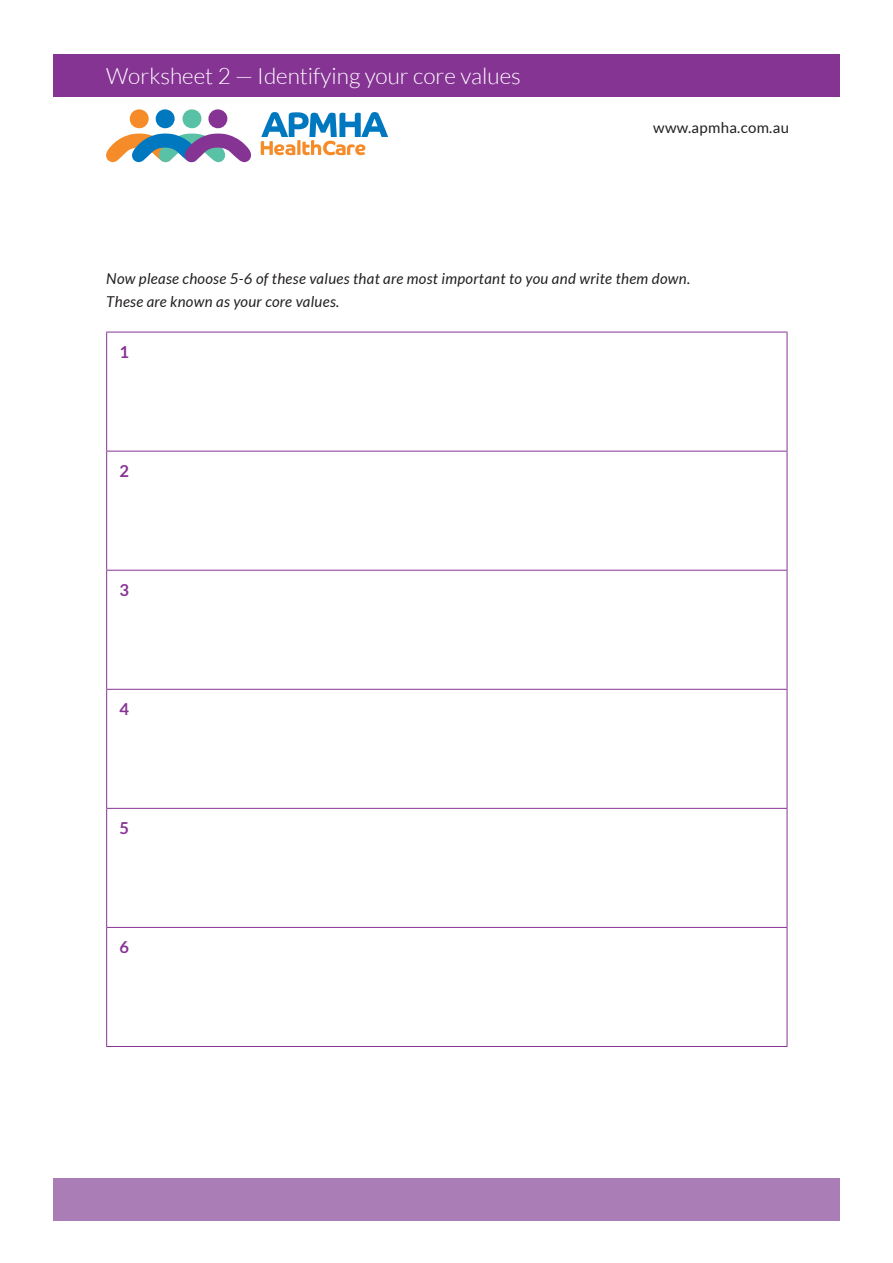
<style>
.page{position:relative;width:893px;height:1263px;background:#fff}
.page>*{position:absolute;margin:0;border:0;box-sizing:border-box;transform-origin:0 0}
.t1{font:300 22.5px "Lato";color:#fff}
.t2{font:700 16.5px "Lato";color:#863494}
.t3{font:italic 15px/22.5px "Lato";letter-spacing:.02em;color:#231f20}
.t4{font:15px "Lato";letter-spacing:.02em;color:#231f20}
</style>
<div class="page">
<div style="left:53px;top:54px;width:787px;height:43px;background:#863494"></div>
<div style="left:53px;top:1178px;width:787px;height:42px;background:#aa7db7"></div>
<div style="left:130px;top:109px;width:19px;height:19px;background:#f68c29;border-radius:50%"></div>
<div style="left:182px;top:109px;width:19px;height:19px;background:#59c1a5;border-radius:50%"></div>
<div style="left:156px;top:109px;width:19px;height:19px;background:#0078c0;border-radius:50%"></div>
<div style="left:208px;top:109px;width:19px;height:19px;background:#863494;border-radius:50%"></div>
<svg style="left:106px;top:133px;width:145px;height:29px"></svg>
<svg style="left:261px;top:112px;width:127px;height:43px"></svg>
<hr style="left:106px;top:332px;width:681px;height:1px;background:#863494">
<hr style="left:106px;top:332px;width:1px;height:119px;background:#863494">
<hr style="left:787px;top:332px;width:1px;height:119px;background:#863494">
<hr style="left:106px;top:451px;width:681px;height:1px;background:#863494">
<hr style="left:106px;top:451px;width:1px;height:119px;background:#863494">
<hr style="left:787px;top:451px;width:1px;height:119px;background:#863494">
<hr style="left:106px;top:570px;width:681px;height:1px;background:#863494">
<hr style="left:106px;top:571px;width:1px;height:118px;background:#863494">
<hr style="left:787px;top:571px;width:1px;height:118px;background:#863494">
<hr style="left:106px;top:689px;width:681px;height:1px;background:#863494">
<hr style="left:106px;top:690px;width:1px;height:118px;background:#863494">
<hr style="left:787px;top:690px;width:1px;height:118px;background:#863494">
<hr style="left:106px;top:808px;width:681px;height:1px;background:#863494">
<hr style="left:106px;top:809px;width:1px;height:118px;background:#863494">
<hr style="left:787px;top:809px;width:1px;height:118px;background:#863494">
<hr style="left:106px;top:927px;width:681px;height:1px;background:#863494">
<hr style="left:106px;top:928px;width:1px;height:118px;background:#863494">
<hr style="left:787px;top:928px;width:1px;height:118px;background:#863494">
<hr style="left:106px;top:1046px;width:681px;height:1px;background:#863494">
<h1 class="t1" style="left:106px;top:64px;width:416px">Worksheet 2 — Identifying your core values</h1>
<p class="t4" style="left:653px;top:119px;width:137px">www.apmha.com.au</p>
<p class="t3" style="left:106px;top:268px;width:585px">Now please choose 5-6 of these values that are most important to you and write them down.<br>These are known as your core values.</p>
<p class="t2" style="left:119px;top:343px;width:11px">1</p>
<p class="t2" style="left:119px;top:462px;width:11px">2</p>
<p class="t2" style="left:119px;top:581px;width:11px">3</p>
<p class="t2" style="left:119px;top:700px;width:11px">4</p>
<p class="t2" style="left:119px;top:819px;width:11px">5</p>
<p class="t2" style="left:119px;top:938px;width:11px">6</p>
</div>
